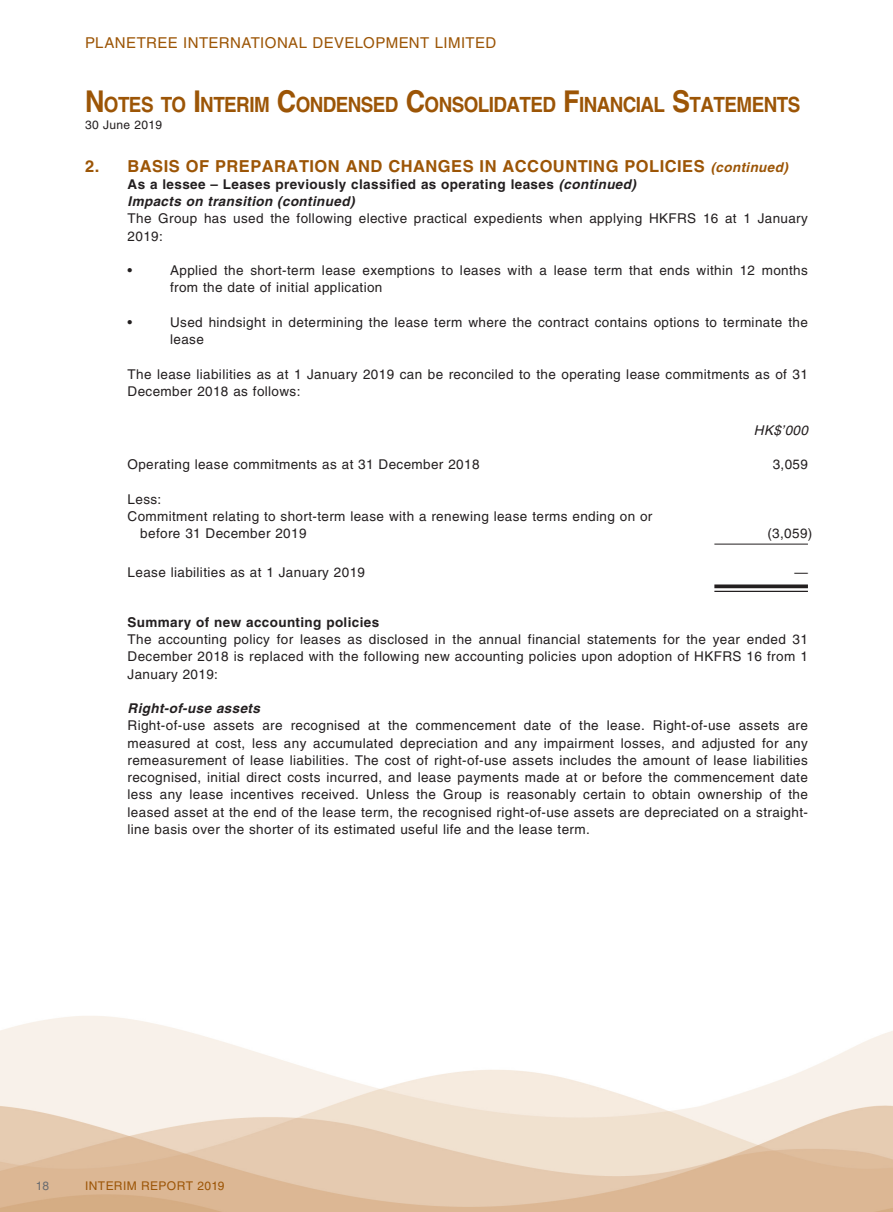
<style>
.page{position:relative;width:893px;height:1212px;background:#fff}
.page>*{position:absolute;margin:0;border:0;box-sizing:border-box;transform-origin:0 0}
.t1{font:700 21px "Helvetica";letter-spacing:-.03em;color:#9c5506;scale:.9 1}
.t2{font:700 16.5px "Helvetica";letter-spacing:.03em;color:#9c5506}
.t3{font:15px "Helvetica";letter-spacing:.03em;color:#9c5506}
.t4{font:13.5px/17.2px "Helvetica";letter-spacing:.03em;color:#231f20}
.t5{font:700 13.5px/17.2px "Helvetica";letter-spacing:.03em;color:#231f20}
.t6{font:italic 700 13.5px "Helvetica";letter-spacing:.03em;color:#231f20}
.t7{font:italic 13.5px "Helvetica";color:#231f20}
.t8{font:12px "Helvetica";letter-spacing:.035em;color:#9c5506}
.t9{font:12px "Helvetica";letter-spacing:.03em;color:#231f20}
.t10{font:12px "Helvetica";color:#6c6d70}
.s1{font-size:30px}
.s2{font-style:italic;font-size:13.5px}
.s3{font-style:italic}
</style>
<div class="page">
<hr style="left:714px;top:544px;width:94px;height:1px;background:#231f20">
<svg style="left:714px;top:584px;width:94px;height:4px"></svg>
<hr style="left:714px;top:591px;width:94px;height:1px;background:#231f20">
<p class="t3" style="left:85px;top:37px;width:413px">PLANETREE INTERNATIONAL DEVELOPMENT LIMITED</p>
<h1 class="t1" style="left:85px;top:97px;width:796px"><span class="s1">N</span>OTES TO <span class="s1">I</span>NTERIM <span class="s1">C</span>ONDENSED <span class="s1">C</span>ONSOLIDATED <span class="s1">F</span>INANCIAL <span class="s1">S</span>TATEMENTS</h1>
<p class="t9" style="left:85px;top:121px;width:79px">30 June 2019</p>
<p class="t2" style="left:85px;top:160px;width:704px">2. BASIS OF PREPARATION AND CHANGES IN ACCOUNTING POLICIES <span class="s2">(continued)</span></p>
<p class="t5" style="left:128px;top:177px;width:510px">As a lessee – Leases previously classified as operating leases <span class="s3">(continued)<br>Impacts on transition (continued)</span></p>
<p class="t4" style="left:128px;top:211px;width:682px">The Group has used the following elective practical expedients when applying HKFRS 16 at 1 January<br>2019:</p>
<p class="t4" style="left:128px;top:263px;width:6px">•</p>
<p class="t4" style="left:170px;top:263px;width:639px">Applied the short-term lease exemptions to leases with a lease term that ends within 12 months from the date of initial application</p>
<p class="t4" style="left:128px;top:315px;width:6px">•</p>
<p class="t4" style="left:170px;top:315px;width:639px">Used hindsight in determining the lease term where the contract contains options to terminate the lease</p>
<p class="t4" style="left:128px;top:366px;width:682px">The lease liabilities as at 1 January 2019 can be reconciled to the operating lease commitments as of 31<br>December 2018 as follows:</p>
<p class="t7" style="left:754px;top:425px;width:56px">HK$’000</p>
<p class="t4" style="left:128px;top:457px;width:353px">Operating lease commitments as at 31 December 2018</p>
<p class="t4" style="left:773px;top:457px;width:37px">3,059</p>
<p class="t4" style="left:128px;top:491px;width:35px">Less:</p>
<p class="t4" style="left:128px;top:509px;width:526px">Commitment relating to short-term lease with a renewing lease terms ending on or</p>
<p class="t4" style="left:140px;top:526px;width:168px">before 31 December 2019</p>
<p class="t4" style="left:767px;top:526px;width:47px">(3,059)</p>
<p class="t4" style="left:128px;top:565px;width:239px">Lease liabilities as at 1 January 2019</p>
<p class="t4" style="left:794px;top:565px;width:15px">—</p>
<p class="t5" style="left:128px;top:615px;width:253px">Summary of new accounting policies</p>
<p class="t4" style="left:128px;top:632px;width:682px;text-align:justify">The accounting policy for leases as disclosed in the annual financial statements for the year ended 31<br>December 2018 is replaced with the following new accounting policies upon adoption of HKFRS 16 from 1<br>January 2019:</p>
<p class="t6" style="left:128px;top:703px;width:134px">Right-of-use assets</p>
<p class="t4" style="left:128px;top:718px;width:682px;text-align:justify">Right-of-use assets are recognised at the commencement date of the lease. Right-of-use assets are measured at cost, less any accumulated depreciation and any impairment losses, and adjusted for any remeasurement of lease liabilities. The cost of right-of-use assets includes the amount of lease liabilities recognised, initial direct costs incurred, and lease payments made at or before the commencement date less any lease incentives received. Unless the Group is reasonably certain to obtain ownership of the leased asset at the end of the lease term, the recognised right-of-use assets are depreciated on a straight&shy;line basis over the shorter of its estimated useful life and the lease term.</p>
<p class="t10" style="left:36px;top:1182px;width:15px">18</p>
<p class="t8" style="left:85px;top:1182px;width:141px">INTERIM REPORT 2019</p>
</div>
